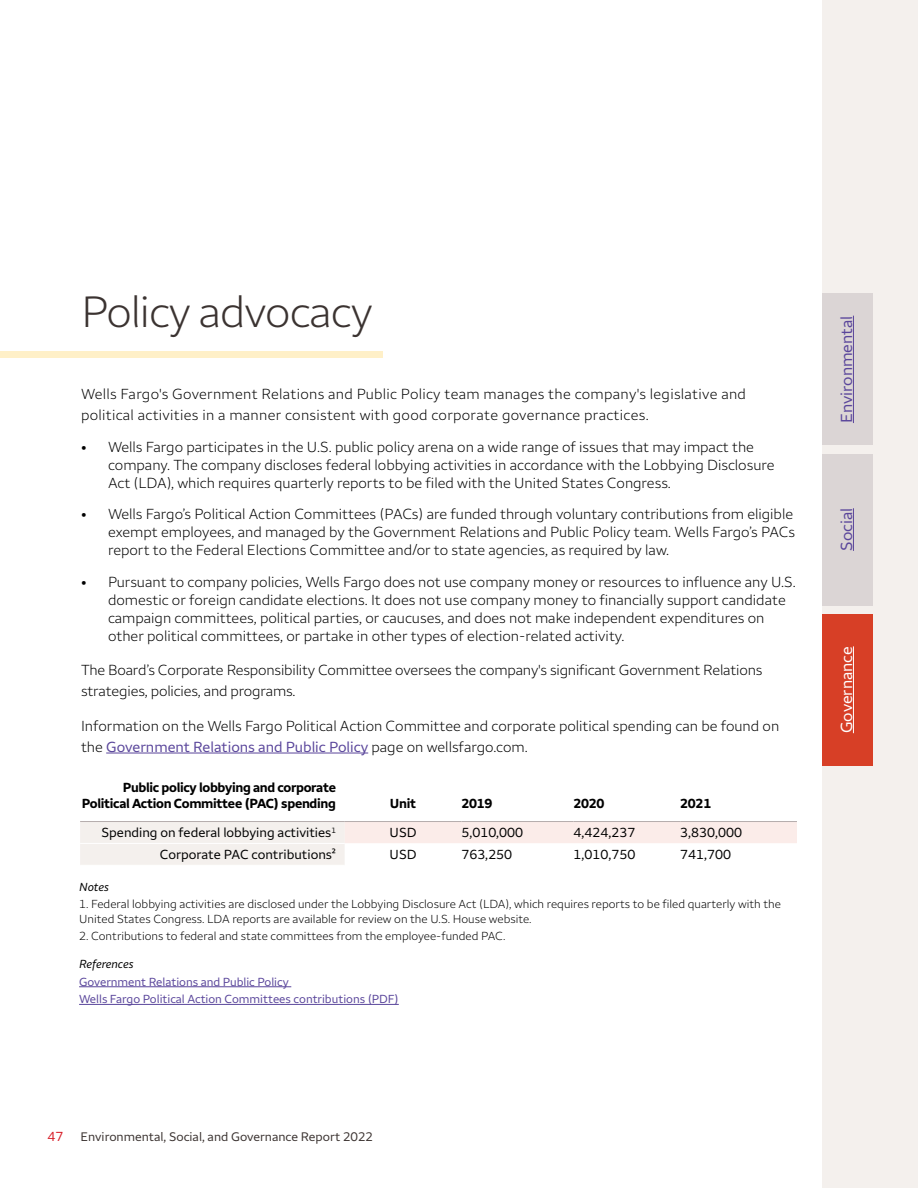
<style>
.page{position:relative;width:918px;height:1188px;background:#fff}
.page>*{position:absolute;margin:0;border:0;box-sizing:border-box;transform-origin:0 0}
.t1{font:300 45px "Wells Fargo Sans";letter-spacing:-.02em;color:#3b3331}
.t2{font:16.5px "Wells Fargo Sans";color:#5a469b}
.t3{font:16.5px "Wells Fargo Sans";color:#fff}
.t4{font:300 15px/18px "Wells Fargo Sans";color:#000}
.t5{font:300 15px/21px "Wells Fargo Sans";letter-spacing:.02em;color:#000}
.t6{font:13.5px "Wells Fargo Sans";color:#000}
.t7{font:700 13.5px/16.2px "Wells Fargo Sans";letter-spacing:-.02em;color:#000;text-align:right}
.t8{font:13.5px "Wells Fargo Sans";color:#d71e28}
.t9{font:12.75px "Wells Fargo Sans";color:#3b3331}
.t10{font:300 12px/14.4px "Wells Fargo Sans";color:#000}
.t11{font:12px "Wells Fargo Sans";color:#5a469b}
.t12{font:italic 12px "Wells Fargo Sans";color:#000}
.s1{font-weight:400;color:#5a469b}
</style>
<div class="page">
<div style="left:822px;top:0;width:96px;height:1188px;background:#f4f0ed"></div>
<div style="left:822px;top:454px;width:50px;height:151px;background:#dbd5d5"></div>
<div style="left:822px;top:294px;width:50px;height:151px;background:#dbd5d5"></div>
<hr style="left:853px;top:316px;width:1px;height:107px;background:#5a469b">
<hr style="left:853px;top:508px;width:1px;height:43px;background:#5a469b">
<div style="left:822px;top:614px;width:50px;height:151px;background:#d73f26"></div>
<hr style="left:853px;top:646px;width:1px;height:87px;background:#fff">
<hr style="left:106px;top:753px;width:262px;height:1px;background:#5a469b">
<div style="left:0;top:352px;width:383px;height:6px;background:#fff0c8"></div>
<svg style="left:80px;top:822px;width:717px;height:43px"></svg>
<hr style="left:80px;top:821px;width:265px;height:1px;background:#b5adad">
<hr style="left:345px;top:821px;width:116px;height:1px;background:#b5adad">
<hr style="left:461px;top:821px;width:113px;height:1px;background:#b5adad">
<hr style="left:574px;top:821px;width:106px;height:1px;background:#b5adad">
<hr style="left:680px;top:821px;width:117px;height:1px;background:#b5adad">
<hr style="left:80px;top:843px;width:265px;height:1px;background:#fff">
<hr style="left:79px;top:987px;width:212px;height:1px;background:#5a469b">
<hr style="left:79px;top:1004px;width:320px;height:1px;background:#5a469b">
<h3 class="t1" style="left:81px;top:285px;width:293px">Policy advocacy</h3>
<p class="t5" style="left:81px;top:384px;width:666px">Wells Fargo's Government Relations and Public Policy team manages the company's legislative and political activities in a manner consistent with good corporate governance practices.</p>
<p class="t4" style="left:108px;top:438px;width:668px;text-indent:-27px">• Wells Fargo participates in the U.S. public policy arena on a wide range of issues that may impact the company. The company discloses federal lobbying activities in accordance with the Lobbying Disclosure<br>Act (LDA), which requires quarterly reports to be filed with the United States Congress.</p>
<p class="t4" style="left:108px;top:505px;width:689px;text-indent:-27px">• Wells Fargo’s Political Action Committees (PACs) are funded through voluntary contributions from eligible exempt employees, and managed by the Government Relations and Public Policy team. Wells Fargo’s PACs report to the Federal Elections Committee and/or to state agencies, as required by law.</p>
<p class="t4" style="left:108px;top:573px;width:689px;text-indent:-27px">• Pursuant to company policies, Wells Fargo does not use company money or resources to influence any U.S. domestic or foreign candidate elections. It does not use company money to financially support candidate campaign committees, political parties, or caucuses, and does not make independent expenditures on other political committees, or partake in other types of election-related activity.</p>
<p class="t4" style="left:81px;top:660px;width:683px;line-height:21px">The Board’s Corporate Responsibility Committee oversees the company's significant Government Relations strategies, policies, and programs.</p>
<p class="t4" style="left:81px;top:715px;width:700px;line-height:21px">Information on the Wells Fargo Political Action Committee and corporate political spending can be found on the <span class="s1">Government Relations and Public Policy</span> page on wellsfargo.com.</p>
<p class="t7" style="left:82px;top:779px;width:256px">Public policy lobbying and corporate<br>Political Action Committee (PAC) spending</p>
<p class="t7" style="left:390px;top:796px;width:28px">Unit</p>
<p class="t7" style="left:461px;top:796px;width:33px">2019</p>
<p class="t7" style="left:574px;top:796px;width:33px">2020</p>
<p class="t7" style="left:680px;top:796px;width:33px">2021</p>
<p class="t6" style="left:102px;top:825px;width:236px">Spending on federal lobbying activities<sup>1</sup></p>
<p class="t6" style="left:390px;top:825px;width:28px">USD</p>
<p class="t6" style="left:461px;top:825px;width:63px">5,010,000</p>
<p class="t6" style="left:574px;top:825px;width:63px">4,424,237</p>
<p class="t6" style="left:680px;top:825px;width:63px">3,830,000</p>
<p class="t6" style="left:160px;top:847px;width:178px">Corporate PAC contributions²</p>
<p class="t6" style="left:390px;top:847px;width:28px">USD</p>
<p class="t6" style="left:461px;top:847px;width:52px">763,250</p>
<p class="t6" style="left:574px;top:847px;width:63px">1,010,750</p>
<p class="t6" style="left:680px;top:847px;width:52px">741,700</p>
<p class="t12" style="left:79px;top:879px;width:31px">Notes</p>
<p class="t10" style="left:79px;top:897px;width:703px">1. Federal lobbying activities are disclosed under the Lobbying Disclosure Act (LDA), which requires reports to be filed quarterly with the<br>United States Congress. LDA reports are available for review on the U.S. House website.</p>
<p class="t10" style="left:79px;top:929px;width:428px">2. Contributions to federal and state committees from the employee-funded PAC.</p>
<p class="t12" style="left:79px;top:957px;width:56px">References</p>
<p class="t11" style="left:79px;top:974px;width:211px">Government Relations and Public Policy</p>
<p class="t11" style="left:79px;top:992px;width:321px">Wells Fargo Political Action Committees contributions (PDF)</p>
<p class="t2" style="left:837px;top:423px;width:109px;rotate:-90deg">Environmental</p>
<p class="t2" style="left:837px;top:551px;width:44px;rotate:-90deg">Social</p>
<p class="t3" style="left:837px;top:733px;width:88px;rotate:-90deg">Governance</p>
<p class="t8" style="left:48px;top:1129px;width:17px">47</p>
<p class="t9" style="left:81px;top:1129px;width:294px">Environmental, Social, and Governance Report 2022</p>
</div>
